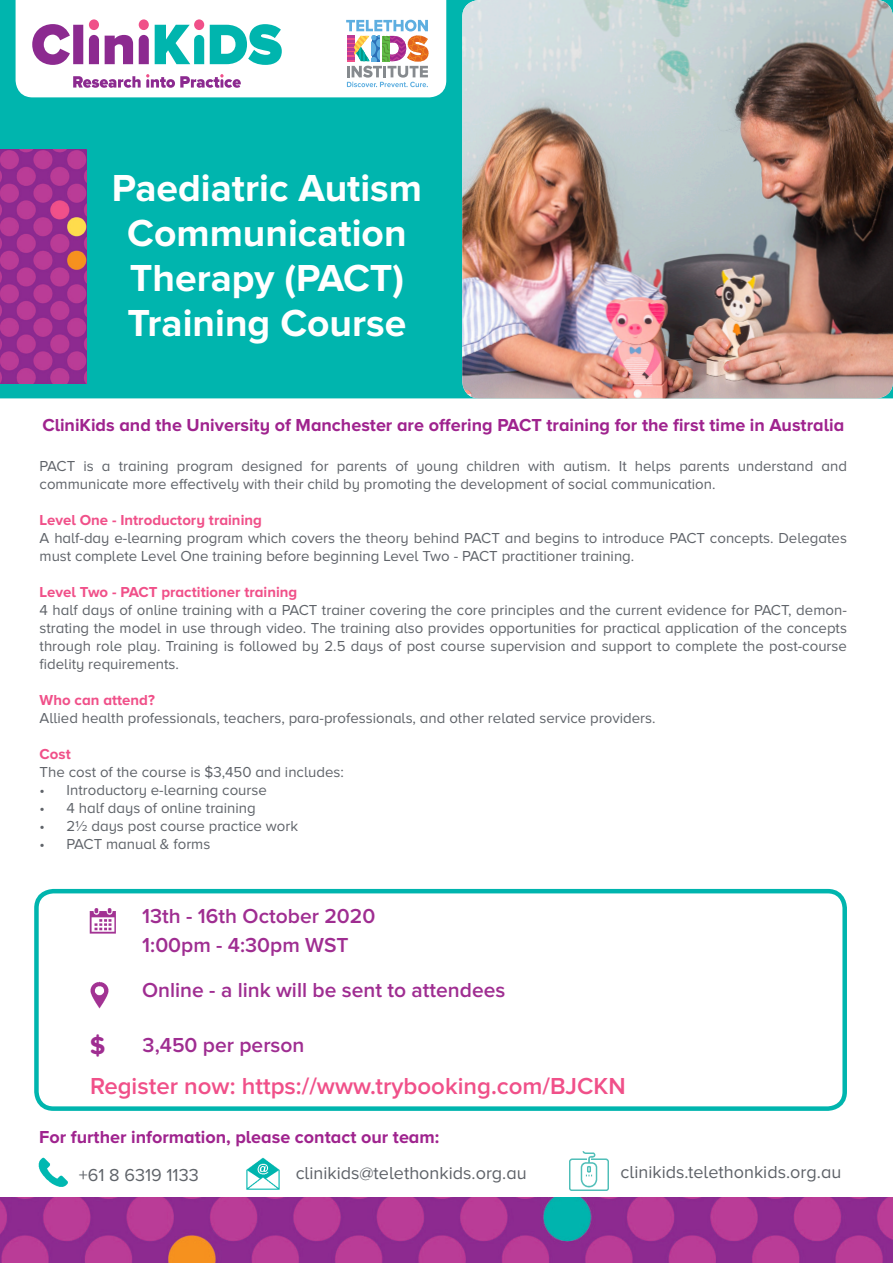
<style>
.page{position:relative;width:893px;height:1263px;background:#fff}
.page>*{position:absolute;margin:0;border:0;box-sizing:border-box;transform-origin:0 0}
.t1{font:700 39px/45px "Proxima Nova";color:#fff;text-align:center}
.t2{font:700 25.5px "Proxima Nova Soft";color:#9f2d91}
.t3{font:600 24px "Proxima Nova";color:#f05089}
.t4{font:600 21px "Proxima Nova";color:#9f2d91}
.t5{font:700 18px "Proxima Nova A";color:#9f238e}
.t6{font:18px "Proxima Nova A";color:#5f6369}
.t7{font:15px/18px "Proxima Nova A";color:#5f6369}
.t8{font:700 15px "Proxima Nova A";color:#f05089}
</style>
<div class="page">
<div style="left:1px;top:1px;width:891px;height:397px;background:#00b5ae"></div>
<svg style="left:16px;top:1px;width:430px;height:96px"></svg>
<img style="left:462px;top:0;width:431px;height:398px">
<img style="left:0;top:1197px;width:893px;height:66px">
<img style="left:0;top:150px;width:87px;height:234px">
<img style="left:38px;top:1157px;width:30px;height:30px">
<img style="left:246px;top:1157px;width:34px;height:33px">
<img style="left:570px;top:1152px;width:39px;height:38px">
<div style="left:34px;top:889px;width:813px;height:222px;border:4px solid #00b5ae;border-radius:17px"></div>
<img style="left:89px;top:908px;width:27px;height:26px">
<img style="left:90px;top:981px;width:19px;height:28px">
<p class="t1" style="left:112px;top:166px;width:312px">Paediatric Autism<br>Communication</p>
<p class="t1" style="left:130px;top:256px;width:276px">Therapy (PACT)</p>
<p class="t1" style="left:127px;top:301px;width:280px">Training Course</p>
<p class="t5" style="left:42px;top:415px;width:803px">CliniKids and the University of Manchester are offering PACT training for the first time in Australia</p>
<p class="t7" style="left:40px;top:457px;width:809px">PACT is a training program designed for parents of young children with autism. It helps parents understand and</p>
<p class="t7" style="left:40px;top:475px;width:677px">communicate more effectively with their child by promoting the development of social communication.</p>
<p class="t8" style="left:40px;top:511px;width:224px">Level One - Introductory training</p>
<p class="t7" style="left:40px;top:529px;width:809px">A half-day e-learning program which covers the theory behind PACT and begins to introduce PACT concepts. Delegates must complete Level One training before beginning Level Two - PACT practitioner training.</p>
<p class="t8" style="left:40px;top:583px;width:259px">Level Two - PACT practitioner training</p>
<p class="t7" style="left:40px;top:601px;width:809px;text-align:justify">4 half days of online training with a PACT trainer covering the core principles and the current evidence for PACT, demon&shy;strating the model in use through video. The training also provides opportunities for practical application of the concepts through role play. Training is followed by 2.5 days of post course supervision and support to complete the post-course fidelity requirements.</p>
<p class="t8" style="left:40px;top:691px;width:117px">Who can attend?</p>
<p class="t7" style="left:40px;top:709px;width:617px">Allied health professionals, teachers, para-professionals, and other related service providers.</p>
<p class="t8" style="left:40px;top:745px;width:33px">Cost</p>
<p class="t7" style="left:40px;top:763px;width:306px">The cost of the course is $3,450 and includes:</p>
<p class="t7" style="left:40px;top:781px;width:229px">• Introductory e-learning course</p>
<p class="t7" style="left:40px;top:799px;width:218px">• 4 half days of online training</p>
<p class="t7" style="left:40px;top:817px;width:260px">• 2½ days post course practice work</p>
<p class="t7" style="left:40px;top:835px;width:172px">• PACT manual &amp; forms</p>
<p class="t4" style="left:142px;top:904px;width:235px">13th - 16th October 2020</p>
<p class="t4" style="left:142px;top:932px;width:208px">1:00pm - 4:30pm WST</p>
<p class="t4" style="left:142px;top:978px;width:365px">Online - a link will be sent to attendees</p>
<p class="t4" style="left:143px;top:1032px;width:163px">3,450 per person</p>
<p class="t3" style="left:90px;top:1072px;width:537px">Register now: https://www.trybooking.com/BJCKN</p>
<p class="t2" style="left:90px;top:1030px;width:17px">$</p>
<p class="t5" style="left:39px;top:1126px;width:402px">For further information, please contact our team:</p>
<p class="t6" style="left:79px;top:1165px;width:121px">+61 8 6319 1133</p>
<p class="t6" style="left:296px;top:1163px;width:232px">clinikids@telethonkids.org.au</p>
<p class="t6" style="left:621px;top:1162px;width:222px">clinikids.telethonkids.org.au</p>
</div>
